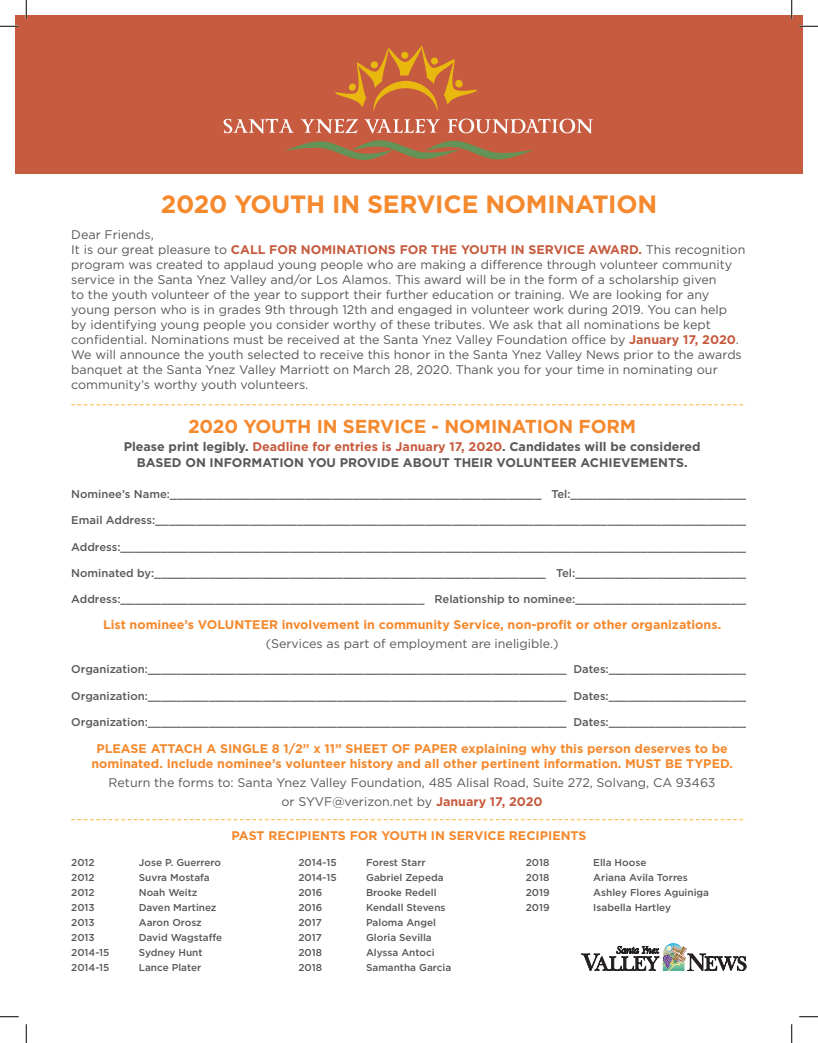
<style>
.page{position:relative;width:818px;height:1043px;background:#fff}
.page>*{position:absolute;margin:0;border:0;box-sizing:border-box;transform-origin:0 0}
.t1{font:700 25px "Gotham";letter-spacing:-.01em;color:#f5892e}
.t2{font:700 18.75px "Gotham";letter-spacing:-.01em;color:#f5892e}
.t3{font:12.5px/15px "Gotham";color:#57585a}
.t4{font:700 12.5px/15px "Gotham";color:#f5892e;text-align:center}
.t5{font:700 12.5px "Gotham";color:#57585a}
.t6{font:500 11.25px "Gotham HTF";color:#57585a}
.t7{font:500 10px "Gotham";color:#57585a}
.s1{font-weight:700;color:#c75b3f}
.s2{color:#c75b3f}
</style>
<div class="page">
<div style="left:15px;top:15px;width:787px;height:159px;background:#c75b3f"></div>
<svg style="left:223px;top:119px;width:370px;height:41px"></svg>
<svg style="left:335px;top:45px;width:142px;height:67px"></svg>
<svg style="left:71px;top:404px;width:675px;height:1px"></svg>
<svg style="left:71px;top:819px;width:675px;height:1px"></svg>
<svg style="left:581px;top:943px;width:165px;height:28px"></svg>
<svg style="left:0;top:25px;width:19px;height:2px"></svg>
<svg style="left:799px;top:25px;width:19px;height:2px"></svg>
<svg style="left:0;top:1016px;width:19px;height:1px"></svg>
<svg style="left:799px;top:1016px;width:19px;height:1px"></svg>
<svg style="left:25px;top:0;width:2px;height:19px"></svg>
<svg style="left:25px;top:1024px;width:2px;height:18px"></svg>
<svg style="left:791px;top:0;width:1px;height:19px"></svg>
<svg style="left:791px;top:1024px;width:1px;height:18px"></svg>
<p class="t1" style="left:161px;top:189px;width:498px">2020 YOUTH IN SERVICE NOMINATION</p>
<p class="t3" style="left:71px;top:227px;width:84px">Dear Friends,</p>
<p class="t3" style="left:71px;top:242px;width:675px">It is our great pleasure to <span class="s1">CALL FOR NOMINATIONS FOR THE YOUTH IN SERVICE AWARD.</span> This recognition program was created to applaud young people who are making a difference through volunteer community service in the Santa Ynez Valley and/or Los Alamos. This award will be in the form of a scholarship given<br>to the youth volunteer of the year to support their further education or training. We are looking for any young person who is in grades 9th through 12th and engaged in volunteer work during 2019. You can help by identifying young people you consider worthy of these tributes. We ask that all nominations be kept confidential. Nominations must be received at the Santa Ynez Valley Foundation office by <span class="s1">January 17, 2020</span>.<br>We will announce the youth selected to receive this honor in the Santa Ynez Valley News prior to the awards banquet at the Santa Ynez Valley Marriott on March 28, 2020. Thank you for your time in nominating our community’s worthy youth volunteers.</p>
<p class="t2" style="left:188px;top:415px;width:449px">2020 YOUTH IN SERVICE - NOMINATION FORM</p>
<p class="t5" style="left:124px;top:439px;width:578px">Please print legibly. <span class="s2">Deadline for entries is January 17, 2020</span>. Candidates will be considered</p>
<p class="t5" style="left:137px;top:456px;width:552px">BASED ON INFORMATION YOU PROVIDE ABOUT THEIR VOLUNTEER ACHIEVEMENTS.</p>
<p class="t6" style="left:71px;top:488px;width:683px">Nominee’s Name:_______________________________________________________ Tel:___________________________</p>
<p class="t6" style="left:71px;top:514px;width:679px">Email Address:________________________________________________________________________________________</p>
<p class="t6" style="left:71px;top:540px;width:678px">Address:_____________________________________________________________________________________________</p>
<p class="t6" style="left:71px;top:566px;width:681px">Nominated by:__________________________________________________________ Tel:__________________________</p>
<p class="t6" style="left:71px;top:593px;width:681px">Address:_____________________________________________ Relationship to nominee:__________________________</p>
<p class="t4" style="left:103px;top:616px;width:619px">List nominee’s VOLUNTEER involvement in community Service, non-profit or other organizations.</p>
<p class="t3" style="left:266px;top:635px;width:294px">(Services as part of employment are ineligible.)</p>
<p class="t6" style="left:71px;top:663px;width:680px">Organization:______________________________________________________________ Dates:_____________________</p>
<p class="t6" style="left:71px;top:689px;width:680px">Organization:______________________________________________________________ Dates:_____________________</p>
<p class="t6" style="left:71px;top:715px;width:680px">Organization:______________________________________________________________ Dates:_____________________</p>
<p class="t4" style="left:91px;top:740px;width:643px">PLEASE ATTACH A SINGLE 8 1/2” x 11” SHEET OF PAPER explaining why this person deserves to be nominated. Include nominee’s volunteer history and all other pertinent information. MUST BE TYPED.</p>
<p class="t3" style="left:109px;top:774px;width:608px">Return the forms to: Santa Ynez Valley Foundation, 485 Alisal Road, Suite 272, Solvang, CA 93463</p>
<p class="t3" style="left:281px;top:793px;width:263px">or SYVF@verizon.net by <span class="s1">January 17, 2020</span></p>
<p class="t4" style="left:231px;top:828px;width:356px">PAST RECIPIENTS FOR YOUTH IN SERVICE RECIPIENTS</p>
<p class="t7" style="left:71px;top:856px;width:25px">2012</p>
<p class="t7" style="left:139px;top:856px;width:84px">Jose P. Guerrero</p>
<p class="t7" style="left:71px;top:871px;width:25px">2012</p>
<p class="t7" style="left:139px;top:871px;width:72px">Suvra Mostafa</p>
<p class="t7" style="left:71px;top:886px;width:25px">2012</p>
<p class="t7" style="left:139px;top:886px;width:60px">Noah Weitz</p>
<p class="t7" style="left:71px;top:901px;width:25px">2013</p>
<p class="t7" style="left:139px;top:901px;width:79px">Daven Martinez</p>
<p class="t7" style="left:71px;top:916px;width:25px">2013</p>
<p class="t7" style="left:139px;top:916px;width:65px">Aaron Orosz</p>
<p class="t7" style="left:71px;top:931px;width:25px">2013</p>
<p class="t7" style="left:139px;top:931px;width:85px">David Wagstaffe</p>
<p class="t7" style="left:71px;top:946px;width:40px">2014-15</p>
<p class="t7" style="left:139px;top:946px;width:65px">Sydney Hunt</p>
<p class="t7" style="left:71px;top:961px;width:40px">2014-15</p>
<p class="t7" style="left:139px;top:961px;width:64px">Lance Plater</p>
<p class="t7" style="left:525px;top:856px;width:25px">2018</p>
<p class="t7" style="left:593px;top:856px;width:55px">Ella Hoose</p>
<p class="t7" style="left:525px;top:871px;width:25px">2018</p>
<p class="t7" style="left:593px;top:871px;width:96px">Ariana Avila Torres</p>
<p class="t7" style="left:525px;top:886px;width:25px">2019</p>
<p class="t7" style="left:593px;top:886px;width:117px">Ashley Flores Aguiniga</p>
<p class="t7" style="left:525px;top:901px;width:25px">2019</p>
<p class="t7" style="left:593px;top:901px;width:79px">Isabella Hartley</p>
<p class="t7" style="left:298px;top:856px;width:40px">2014-15</p>
<p class="t7" style="left:366px;top:856px;width:61px">Forest Starr</p>
<p class="t7" style="left:298px;top:871px;width:40px">2014-15</p>
<p class="t7" style="left:366px;top:871px;width:79px">Gabriel Zepeda</p>
<p class="t7" style="left:298px;top:886px;width:25px">2016</p>
<p class="t7" style="left:366px;top:886px;width:72px">Brooke Redell</p>
<p class="t7" style="left:298px;top:901px;width:25px">2016</p>
<p class="t7" style="left:366px;top:901px;width:81px">Kendall Stevens</p>
<p class="t7" style="left:298px;top:916px;width:25px">2017</p>
<p class="t7" style="left:366px;top:916px;width:71px">Paloma Angel</p>
<p class="t7" style="left:298px;top:931px;width:25px">2017</p>
<p class="t7" style="left:366px;top:931px;width:67px">Gloria Sevilla</p>
<p class="t7" style="left:298px;top:946px;width:25px">2018</p>
<p class="t7" style="left:366px;top:946px;width:70px">Alyssa Antoci</p>
<p class="t7" style="left:298px;top:961px;width:25px">2018</p>
<p class="t7" style="left:366px;top:961px;width:87px">Samantha Garcia</p>
</div>
